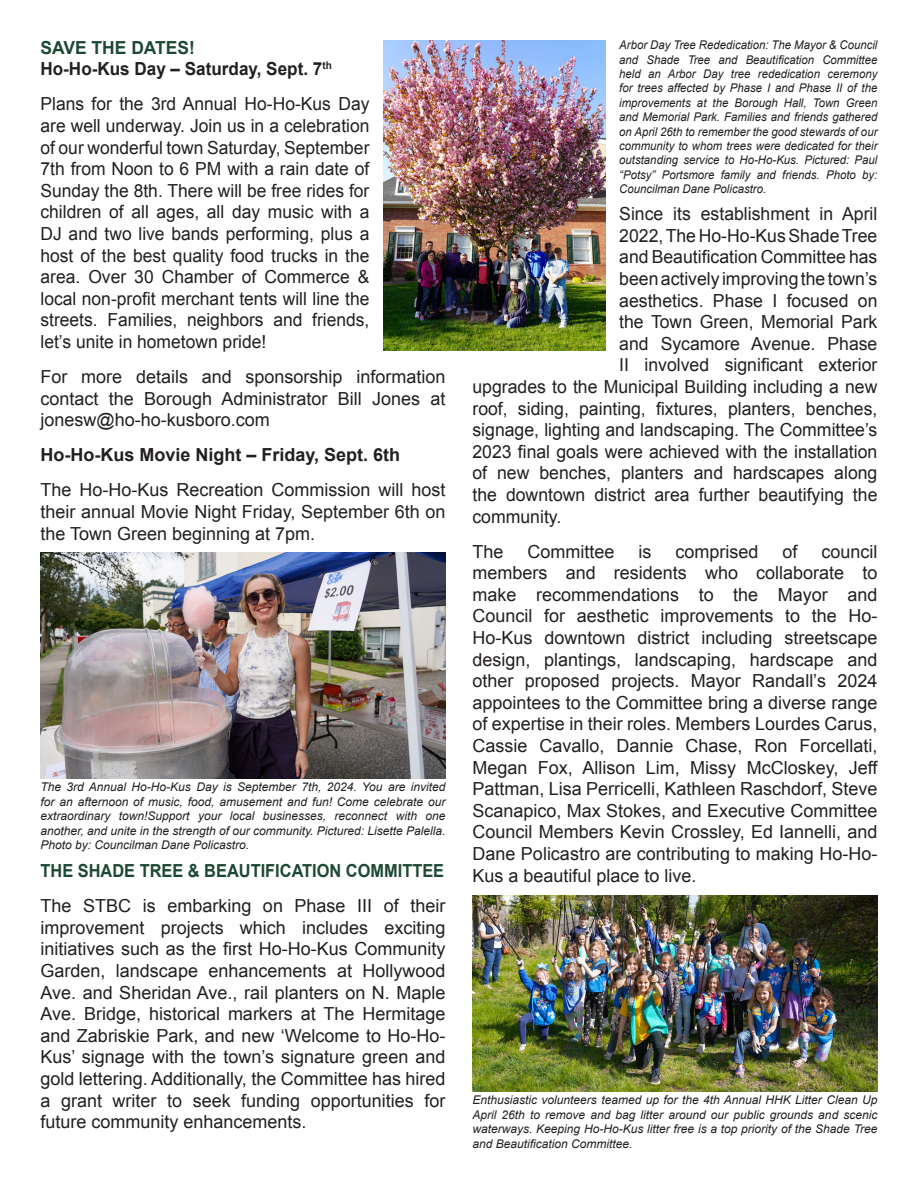
<style>
.page{position:relative;width:918px;height:1188px;background:#fff}
.page>*{position:absolute;margin:0;border:0;box-sizing:border-box;transform-origin:0 0}
.t1{font:18px/21.6px "Arial";color:#231f20;text-align:justify}
.t2{font:700 18px "Arial";color:#1e4836;scale:.91 1}
.t3{font:700 18px "Arial";color:#231f20}
.t4{font:700 18px "Arial";color:#231f20;scale:.95 1}
.t5{font:700 18px "Arial";color:#1e4836}
.t6{font:italic 12px/14.4px "Arial";color:#231f20;text-align:justify}
.t7{font:italic 12px/14.4px "Arial";color:#231f20;text-align:justify;scale:.95 1}
</style>
<div class="page">
<img style="left:472px;top:895px;width:406px;height:196px">
<img style="left:383px;top:40px;width:223px;height:311px">
<img style="left:40px;top:552px;width:406px;height:227px">
<p class="t5" style="left:40px;top:35px;width:156px">SAVE THE DATES!</p>
<p class="t4" style="left:40px;top:57px;width:308px">Ho-Ho-Kus Day – Saturday, Sept. 7<sup>th</sup></p>
<p class="t1" style="left:40px;top:93px;width:331px">Plans for the 3rd Annual Ho-Ho-Kus Day are well underway. Join us in a celebration of our wonderful town Saturday, September 7th from Noon to 6 PM with a rain date of Sunday the 8th. There will be free rides for children of all ages, all day music with a DJ and two live bands performing, plus a host of the best quality food trucks in the area. Over 30 Chamber of Commerce &amp; local non-profit merchant tents will line the streets. Families, neighbors and friends, let’s unite in hometown pride!</p>
<p class="t1" style="left:40px;top:366px;width:406px">For more details and sponsorship information contact the Borough Administrator Bill Jones at jonesw@ho-ho-kusboro.com</p>
<p class="t3" style="left:40px;top:443px;width:361px">Ho-Ho-Kus Movie Night – Friday, Sept. 6th</p>
<p class="t1" style="left:40px;top:479px;width:406px">The Ho-Ho-Kus Recreation Commission will host their annual Movie Night Friday, September 6th on the Town Green beginning at 7pm.</p>
<p class="t6" style="left:40px;top:780px;width:407px">The 3rd Annual Ho-Ho-Kus Day is September 7th, 2024. You are invited for an afternoon of music, food, amusement and fun! Come celebrate our extraordinary town!Support your local businesses, reconnect with one another, and unite in the strength of our community. Pictured: Lisette Palella.<br>Photo by: Councilman Dane Policastro.</p>
<p class="t2" style="left:40px;top:859px;width:445px">THE SHADE TREE &amp; BEAUTIFICATION COMMITTEE</p>
<p class="t1" style="left:40px;top:895px;width:406px">The STBC is embarking on Phase III of their improvement projects which includes exciting initiatives such as the first Ho-Ho-Kus Community Garden, landscape enhancements at Hollywood Ave. and Sheridan Ave., rail planters on N. Maple Ave. Bridge, historical markers at The Hermitage and Zabriskie Park, and new ‘Welcome to Ho-Ho-Kus’ signage with the town’s signature green and gold lettering. Additionally, the Committee has hired a grant writer to seek funding opportunities for future community enhancements.</p>
<p class="t7" style="left:619px;top:38px;width:273px">Arbor Day Tree Rededication: The Mayor &amp; Council and Shade Tree and Beautification Committee held an Arbor Day tree rededication ceremony for trees affected by Phase I and Phase II of the improvements at the Borough Hall, Town Green and Memorial Park. Families and friends gathered on April 26th to remember the good stewards of our community to whom trees were dedicated for their outstanding service to Ho-Ho-Kus. Pictured: Paul “Potsy” Portsmore family and friends. Photo by:<br>Councilman Dane Policastro.</p>
<p class="t1" style="left:619px;top:203px;width:260px">Since its establishment in April</p>
<p class="t1" style="left:619px;top:225px;width:260px">2022, The Ho-Ho-Kus Shade Tree</p>
<p class="t1" style="left:619px;top:246px;width:260px">and Beautification Committee has</p>
<p class="t1" style="left:619px;top:268px;width:260px">been actively improving the town’s</p>
<p class="t1" style="left:619px;top:290px;width:260px">aesthetics. Phase I focused on</p>
<p class="t1" style="left:619px;top:311px;width:260px">the Town Green, Memorial Park</p>
<p class="t1" style="left:619px;top:333px;width:260px">and Sycamore Avenue. Phase</p>
<p class="t1" style="left:619px;top:354px;width:260px">II involved significant exterior</p>
<p class="t1" style="left:472px;top:376px;width:406px">upgrades to the Municipal Building including a new</p>
<p class="t1" style="left:472px;top:398px;width:406px">roof, siding, painting, fixtures, planters, benches,</p>
<p class="t1" style="left:472px;top:419px;width:406px">signage, lighting and landscaping. The Committee’s</p>
<p class="t1" style="left:472px;top:441px;width:406px">2023 final goals were achieved with the installation</p>
<p class="t1" style="left:472px;top:462px;width:406px">of new benches, planters and hardscapes along</p>
<p class="t1" style="left:472px;top:484px;width:406px">the downtown district area further beautifying the</p>
<p class="t1" style="left:472px;top:506px;width:90px">community.</p>
<p class="t1" style="left:472px;top:541px;width:33px">The</p>
<p class="t1" style="left:527px;top:541px;width:89px">Committee</p>
<p class="t1" style="left:638px;top:541px;width:14px">is</p>
<p class="t1" style="left:675px;top:541px;width:85px">comprised</p>
<p class="t1" style="left:782px;top:541px;width:17px">of</p>
<p class="t1" style="left:472px;top:541px;width:406px;text-indent:349px">council members and residents who collaborate to make recommendations to the Mayor and Council for aesthetic improvements to the Ho-Ho-Kus downtown district including streetscape design, plantings, landscaping, hardscape and other proposed projects. Mayor Randall’s 2024 appointees to the Committee bring a diverse range of expertise in their roles. Members Lourdes Carus, Cassie Cavallo, Dannie Chase, Ron Forcellati, Megan Fox, Allison Lim, Missy McCloskey, Jeff Pattman, Lisa Perricelli, Kathleen Raschdorf, Steve Scanapico, Max Stokes, and Executive Committee Council Members Kevin Crossley, Ed Iannelli, and Dane Policastro are contributing to making Ho-Ho-Kus a beautiful place to live.</p>
<p class="t6" style="left:472px;top:1093px;width:406px">Enthusiastic volunteers teamed up for the 4th Annual HHK Litter Clean Up April 26th to remove and bag litter around our public grounds and scenic waterways. Keeping Ho-Ho-Kus litter free is a top priority of the Shade Tree and Beautification Committee.</p>
</div>
